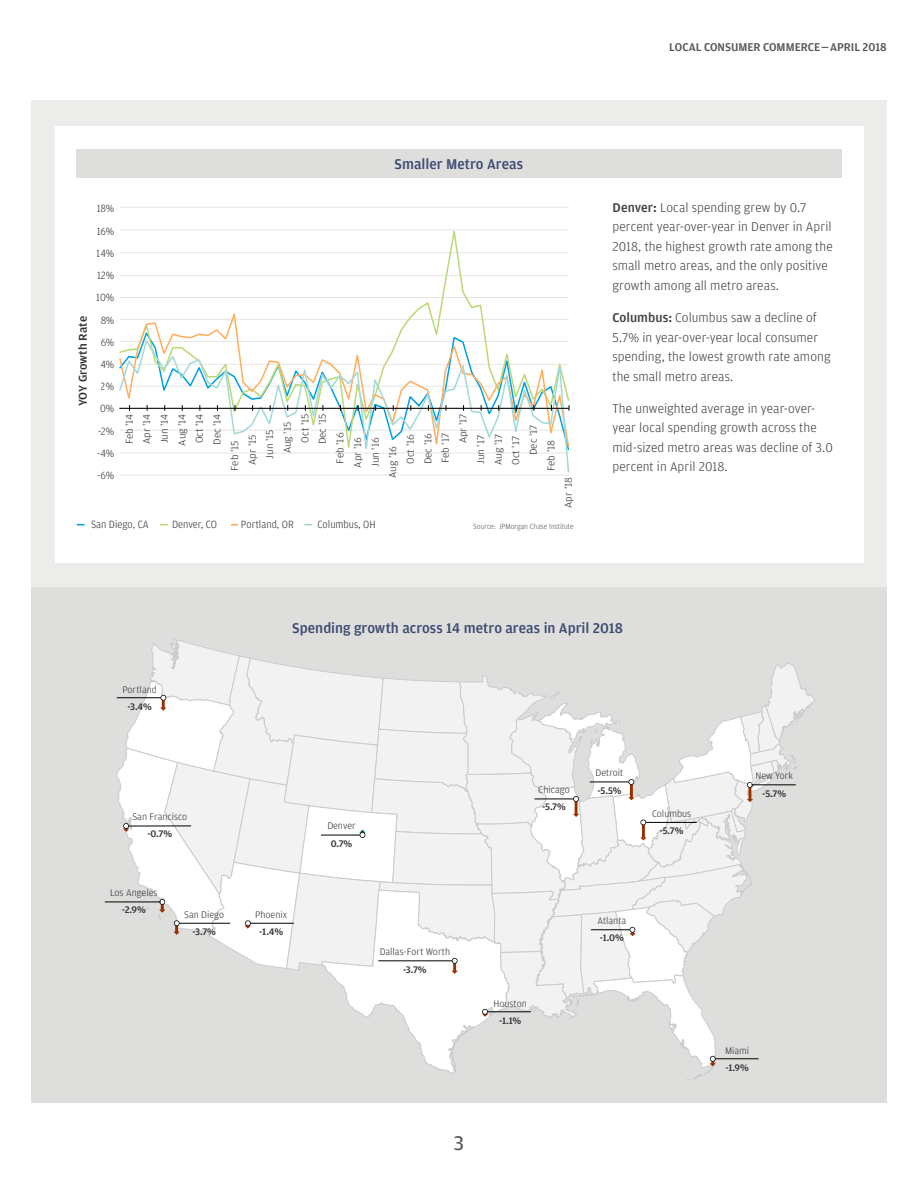
<style>
.page{position:relative;width:918px;height:1188px;background:#fff}
.page>*{position:absolute;margin:0;border:0;box-sizing:border-box;transform-origin:0 0}
.t1{font:21px "Amplitude";color:#565656}
.t2{font:500 15px "Amplitude";color:#3f4c71}
.t3{font:300 13.5px/19.5px "Amplitude";letter-spacing:.005em;color:#414042}
.t4{font:500 12px "Amplitude";color:#565656}
.t5{font:500 12px "Amplitude";color:#333;scale:1.06 1}
.t6{font:300 11.1px/23.1px "Amplitude";color:#333;scale:.95 1}
.t7{font:300 10.5px/17.5px "Amplitude";color:#333;scale:1.06 1}
.t8{font:300 10.05px "Amplitude";color:#333}
.t9{font:500 10.05px "Amplitude";color:#333}
.t10{font:300 7.95px "Amplitude";color:#58595b;scale:.95 1}
.s1{font-weight:500}
</style>
<div class="page">
<div style="left:31px;top:587px;width:856px;height:516px;background:#dedfdd"></div>
<div style="left:31px;top:101px;width:856px;height:486px;background:#ecedeb"></div>
<div style="left:55px;top:126px;width:809px;height:436px;background:#fff"></div>
<div style="left:76px;top:149px;width:765px;height:28px;background:#dedfdd"></div>
<hr style="left:120px;top:475px;width:449px;height:1px;background:#e6e6e6">
<hr style="left:120px;top:207px;width:449px;height:1px;background:#e6e6e6">
<svg style="left:120px;top:229px;width:449px;height:79px"></svg>
<svg style="left:120px;top:308px;width:449px;height:29px"></svg>
<svg style="left:119px;top:337px;width:451px;height:136px"></svg>
<hr style="left:119px;top:408px;width:450px;height:1px;background:#000">
<svg style="left:116px;top:638px;width:699px;height:442px"></svg>
<hr style="left:105px;top:902px;width:56px;height:1px;background:#000">
<hr style="left:751px;top:785px;width:45px;height:1px;background:#000">
<p class="t4" style="left:669px;top:40px;width:219px">LOCAL CONSUMER COMMERCE—APRIL 2018</p>
<h4 class="t2" style="left:395px;top:156px;width:130px">Smaller Metro Areas</h4>
<p class="t5" style="left:76px;top:406px;width:86px;rotate:-90deg">YOY Growth Rate</p>
<p class="t6" style="left:97px;top:196px;width:20px">18%<br>16%</p>
<p class="t6" style="left:97px;top:242px;width:20px">14%</p>
<p class="t6" style="left:97px;top:264px;width:20px">12%</p>
<p class="t6" style="left:96px;top:286px;width:21px">10%</p>
<p class="t6" style="left:101px;top:308px;width:16px">8%</p>
<p class="t6" style="left:100px;top:331px;width:16px">6%</p>
<p class="t6" style="left:100px;top:353px;width:16px">4%</p>
<p class="t6" style="left:101px;top:375px;width:15px">2%</p>
<p class="t6" style="left:100px;top:397px;width:16px">0%</p>
<p class="t6" style="left:98px;top:419px;width:18px">-2%</p>
<p class="t6" style="left:97px;top:442px;width:19px">-4%</p>
<p class="t6" style="left:97px;top:464px;width:19px">-6%</p>
<p class="t7" style="left:120px;top:444px;width:31px;rotate:-90deg">Feb '14</p>
<p class="t7" style="left:138px;top:444px;width:30px;rotate:-90deg">Apr '14</p>
<p class="t7" style="left:156px;top:443px;width:29px;rotate:-90deg">Jun '14</p>
<p class="t7" style="left:173px;top:446px;width:32px;rotate:-90deg">Aug '14</p>
<p class="t7" style="left:191px;top:443px;width:29px;rotate:-90deg">Oct '14</p>
<p class="t7" style="left:208px;top:445px;width:31px;rotate:-90deg">Dec '14</p>
<p class="t7" style="left:226px;top:471px;width:30px;rotate:-90deg">Feb '15</p>
<p class="t7" style="left:243px;top:465px;width:30px;rotate:-90deg">Apr '15</p>
<p class="t7" style="left:261px;top:459px;width:29px;rotate:-90deg">Jun '15</p>
<p class="t7" style="left:279px;top:453px;width:31px;rotate:-90deg">Aug '15</p>
<p class="t7" style="left:296px;top:443px;width:29px;rotate:-90deg">Oct '15</p>
<p class="t7" style="left:314px;top:444px;width:30px;rotate:-90deg">Dec '15</p>
<p class="t7" style="left:331px;top:464px;width:31px;rotate:-90deg">Feb '16</p>
<p class="t7" style="left:349px;top:468px;width:30px;rotate:-90deg">Apr '16</p>
<p class="t7" style="left:366px;top:467px;width:30px;rotate:-90deg">Jun '16</p>
<p class="t7" style="left:402px;top:464px;width:29px;rotate:-90deg">Oct '16</p>
<p class="t7" style="left:419px;top:464px;width:31px;rotate:-90deg">Dec '16</p>
<p class="t7" style="left:437px;top:463px;width:30px;rotate:-90deg">Feb '17</p>
<p class="t7" style="left:384px;top:478px;width:32px;rotate:-90deg">Aug '16</p>
<p class="t7" style="left:454px;top:443px;width:30px;rotate:-90deg">Apr '17</p>
<p class="t7" style="left:472px;top:465px;width:31px;rotate:-90deg">Jun '17<br>Aug '17</p>
<p class="t7" style="left:507px;top:465px;width:29px;rotate:-90deg">Oct '17</p>
<p class="t7" style="left:525px;top:455px;width:30px;rotate:-90deg">Dec '17</p>
<p class="t7" style="left:542px;top:471px;width:31px;rotate:-90deg">Feb '18</p>
<p class="t7" style="left:560px;top:508px;width:30px;rotate:-90deg">Apr '18</p>
<p class="t6" style="left:91px;top:513px;width:62px">San Diego, CA</p>
<p class="t6" style="left:172px;top:513px;width:49px">Denver, CO</p>
<p class="t6" style="left:241px;top:513px;width:57px">Portland, OR</p>
<p class="t6" style="left:318px;top:513px;width:63px">Columbus, OH</p>
<p class="t10" style="left:473px;top:522px;width:107px">Source: JPMorgan Chase Institute</p>
<p class="t3" style="left:613px;top:198px;width:222px"><span class="s1">Denver:</span> Local spending grew by 0.7 percent year-over-year in Denver in April 2018, the highest growth rate among the small metro areas, and the only positive growth among all metro areas.</p>
<p class="t3" style="left:613px;top:308px;width:220px"><span class="s1">Columbus:</span> Columbus saw a decline of 5.7% in year-over-year local consumer spending, the lowest growth rate among the small metro areas.</p>
<p class="t3" style="left:613px;top:399px;width:222px">The unweighted average in year-over&shy;year local spending growth across the mid-sized metro areas was decline of 3.0 percent in April 2018.</p>
<p class="t8" style="left:122px;top:684px;width:36px">Portland</p>
<p class="t9" style="left:127px;top:701px;width:26px">-3.4%</p>
<p class="t8" style="left:132px;top:811px;width:56px">San Francisco</p>
<p class="t9" style="left:147px;top:828px;width:26px">-0.7%</p>
<p class="t8" style="left:110px;top:887px;width:49px">Los Angeles</p>
<p class="t9" style="left:122px;top:904px;width:26px">-2.9%</p>
<p class="t8" style="left:184px;top:909px;width:42px">San Diego</p>
<p class="t9" style="left:192px;top:926px;width:25px">-3.7%</p>
<h4 class="t2" style="left:292px;top:620px;width:332px">Spending growth across 14 metro areas in April 2018</h4>
<p class="t8" style="left:255px;top:909px;width:33px">Phoenix</p>
<p class="t9" style="left:259px;top:927px;width:25px">-1.4%</p>
<p class="t8" style="left:327px;top:821px;width:30px">Denver</p>
<p class="t9" style="left:331px;top:838px;width:23px">0.7%</p>
<p class="t8" style="left:380px;top:946px;width:72px">Dallas-Fort Worth</p>
<p class="t9" style="left:403px;top:964px;width:25px">-3.7%</p>
<p class="t8" style="left:596px;top:768px;width:29px">Detroit</p>
<p class="t8" style="left:538px;top:784px;width:33px">Chicago</p>
<p class="t9" style="left:597px;top:785px;width:26px">-5.5%</p>
<p class="t9" style="left:542px;top:801px;width:25px">-5.7%</p>
<p class="t8" style="left:652px;top:808px;width:41px">Columbus</p>
<p class="t9" style="left:660px;top:825px;width:25px">-5.7%</p>
<p class="t8" style="left:494px;top:998px;width:35px">Houston</p>
<p class="t9" style="left:499px;top:1015px;width:24px">-1.1%</p>
<p class="t8" style="left:598px;top:915px;width:30px">Atlanta</p>
<p class="t9" style="left:600px;top:932px;width:26px">-1.0%</p>
<h1 class="t1" style="left:454px;top:1132px;width:12px">3</h1>
<p class="t8" style="left:756px;top:770px;width:39px">New York</p>
<p class="t9" style="left:762px;top:788px;width:25px">-5.7%</p>
<p class="t8" style="left:725px;top:1045px;width:26px">Miami</p>
<p class="t9" style="left:725px;top:1062px;width:25px">-1.9%</p>
</div>
